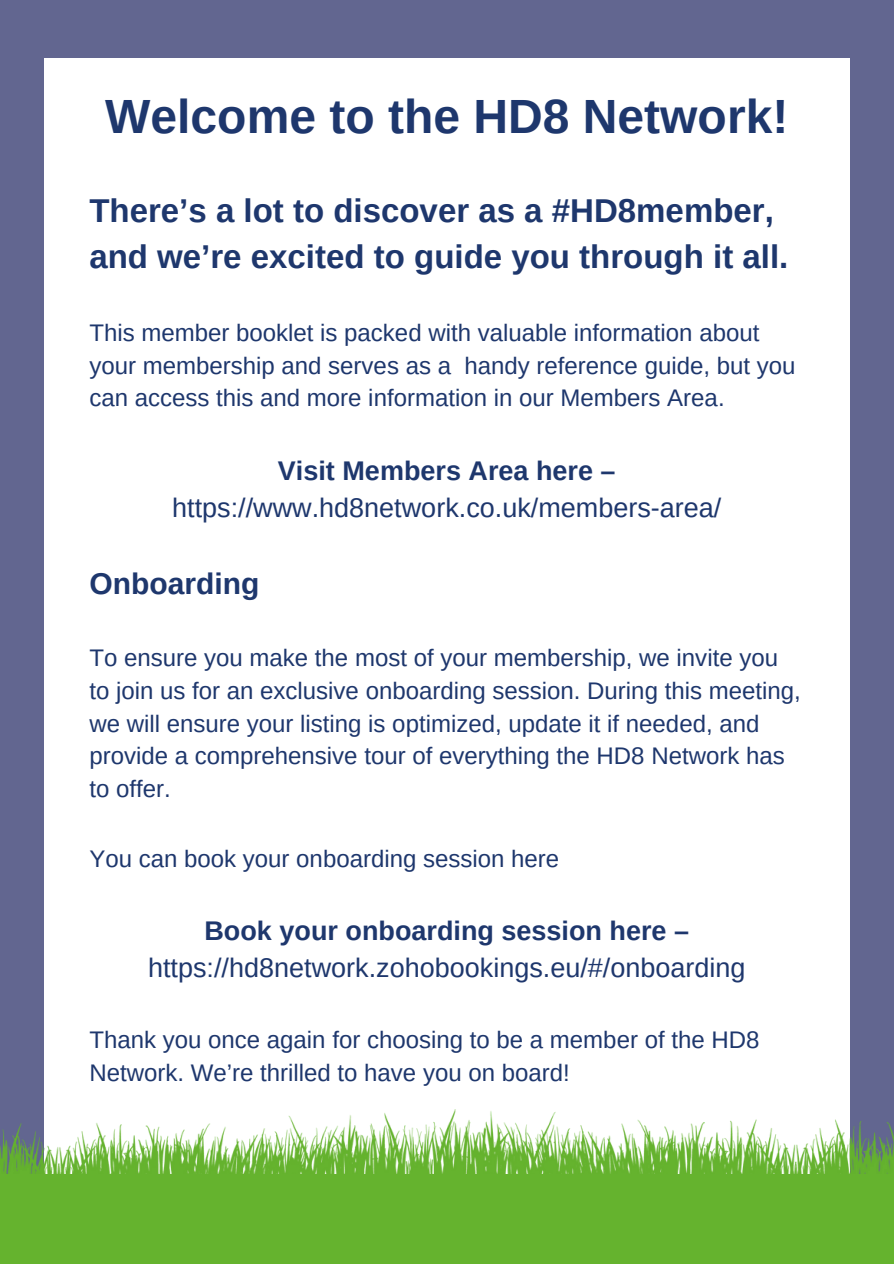
<style>
.page{position:relative;width:894px;height:1264px;background:#fff}
.page>*{position:absolute;margin:0;border:0;box-sizing:border-box;transform-origin:0 0}
.t1{font:700 48px "Arimo";color:#1e376d}
.t2{font:700 33px/46.2px "Arimo";color:#1e376d}
.t3{font:700 30px "Arimo";color:#1e376d}
.t4{font:27px/37.2px "Arimo";color:#1e376d;text-align:center}
.t5{font:24px/32.7px "Arimo";color:#1e376d}
.s1{font-weight:700}
</style>
<div class="page">
<div style="left:0;top:0;width:893px;height:1263px;background:#626690"></div>
<div style="left:44px;top:59px;width:805px;height:1128px;background:#fff"></div>
<img style="left:0;top:1109px;width:893px;height:65px">
<div style="left:0;top:1174px;width:893px;height:89px;background:#65b32e"></div>
<h1 class="t1" style="left:105px;top:89px;width:684px">Welcome to the HD8 Network!</h1>
<h2 class="t2" style="left:89px;top:187px;width:700px">There’s a lot to discover as a #HD8member, and we’re excited to guide you through it all.</h2>
<p class="t5" style="left:89px;top:316px;width:707px">This member booklet is packed with valuable information about your membership and serves as a handy reference guide, but you can access this and more information in our Members Area.</p>
<h3 class="t4" style="left:172px;top:451px;width:550px"><span class="s1">Visit Members Area here – </span>https://www.hd8network.co.uk/members-area/</h3>
<h2 class="t3" style="left:89px;top:567px;width:171px">Onboarding</h2>
<p class="t5" style="left:89px;top:641px;width:712px">To ensure you make the most of your membership, we invite you to join us for an exclusive onboarding session. During this meeting, we will ensure your listing is optimized, update it if needed, and provide a comprehensive tour of everything the HD8 Network has to offer.</p>
<p class="t5" style="left:89px;top:842px;width:471px">You can book your onboarding session here</p>
<h3 class="t4" style="left:148px;top:912px;width:599px"><span class="s1">Book your onboarding session here – </span>https://hd8network.zohobookings.eu/#/onboarding</h3>
<p class="t5" style="left:89px;top:1023px;width:671px">Thank you once again for choosing to be a member of the HD8<br>Network. We’re thrilled to have you on board!</p>
</div>
